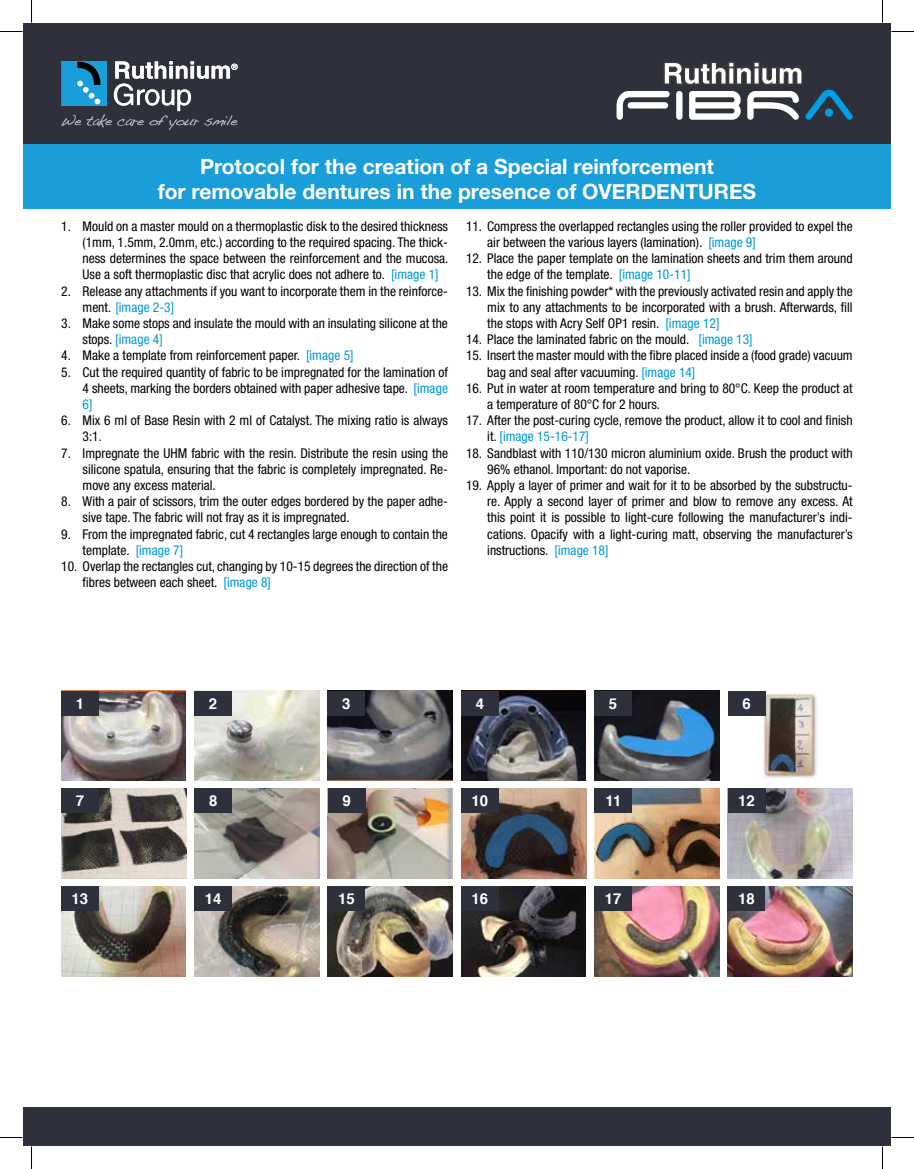
<style>
.page{position:relative;width:914px;height:1169px;background:#fff}
.page>*{position:absolute;margin:0;border:0;box-sizing:border-box;transform-origin:0 0}
.t1{font:700 21px/25.2px "Helvetica Neue";color:#fff;text-align:center}
.t2{font:700 15px "Helvetica";color:#fff}
.t3{font:condensed 13.5px/16.2px "Helvetica Neue LT Std";color:#000}
.s1{color:#0098d8}
</style>
<div class="page">
<div style="left:23px;top:143px;width:867px;height:66px;background:#1a9eda"></div>
<div style="left:23px;top:23px;width:867px;height:120px;background:#2e313c"></div>
<svg style="left:616px;top:62px;width:236px;height:58px"></svg>
<svg style="left:61px;top:61px;width:177px;height:69px"></svg>
<img style="left:61px;top:691px;width:125px;height:89px">
<div style="left:61px;top:691px;width:38px;height:24px;background:#2e313c"></div>
<img style="left:461px;top:691px;width:124px;height:89px">
<div style="left:461px;top:691px;width:37px;height:24px;background:#2e313c"></div>
<img style="left:762px;top:693px;width:55px;height:85px">
<div style="left:727px;top:691px;width:38px;height:24px;background:#2e313c"></div>
<img style="left:194px;top:691px;width:125px;height:89px">
<div style="left:194px;top:691px;width:38px;height:24px;background:#2e313c"></div>
<img style="left:328px;top:691px;width:124px;height:89px">
<div style="left:328px;top:691px;width:37px;height:24px;background:#2e313c"></div>
<img style="left:594px;top:691px;width:125px;height:89px">
<div style="left:594px;top:691px;width:37px;height:24px;background:#2e313c"></div>
<img style="left:195px;top:788px;width:124px;height:90px">
<div style="left:195px;top:788px;width:37px;height:25px;background:#2e313c"></div>
<img style="left:594px;top:788px;width:125px;height:90px">
<div style="left:594px;top:788px;width:38px;height:25px;background:#2e313c"></div>
<img style="left:328px;top:788px;width:124px;height:90px">
<div style="left:328px;top:788px;width:37px;height:25px;background:#2e313c"></div>
<img style="left:727px;top:788px;width:125px;height:90px">
<div style="left:727px;top:788px;width:38px;height:25px;background:#2e313c"></div>
<img style="left:61px;top:788px;width:125px;height:90px">
<div style="left:61px;top:788px;width:38px;height:25px;background:#2e313c"></div>
<img style="left:461px;top:788px;width:125px;height:90px">
<div style="left:461px;top:788px;width:37px;height:25px;background:#2e313c"></div>
<img style="left:61px;top:886px;width:125px;height:90px">
<div style="left:61px;top:886px;width:38px;height:24px;background:#2e313c"></div>
<img style="left:461px;top:886px;width:124px;height:90px">
<div style="left:461px;top:886px;width:37px;height:24px;background:#2e313c"></div>
<img style="left:194px;top:886px;width:125px;height:90px">
<div style="left:194px;top:886px;width:38px;height:24px;background:#2e313c"></div>
<img style="left:594px;top:886px;width:125px;height:90px">
<div style="left:594px;top:886px;width:37px;height:24px;background:#2e313c"></div>
<img style="left:328px;top:886px;width:124px;height:90px">
<div style="left:328px;top:886px;width:37px;height:24px;background:#2e313c"></div>
<img style="left:727px;top:886px;width:125px;height:90px">
<div style="left:727px;top:886px;width:38px;height:24px;background:#2e313c"></div>
<div style="left:23px;top:1107px;width:867px;height:39px;background:#2e313c"></div>
<svg style="left:0;top:31px;width:22px;height:1px"></svg>
<svg style="left:891px;top:31px;width:22px;height:1px"></svg>
<svg style="left:0;top:1137px;width:22px;height:1px"></svg>
<svg style="left:891px;top:1137px;width:22px;height:1px"></svg>
<svg style="left:31px;top:0;width:1px;height:23px"></svg>
<svg style="left:31px;top:1146px;width:1px;height:23px"></svg>
<svg style="left:882px;top:0;width:1px;height:23px"></svg>
<svg style="left:882px;top:1146px;width:1px;height:23px"></svg>
<h1 class="t1" style="left:158px;top:154px;width:600px">Protocol for the creation of a Special reinforcement<br>for removable dentures in the presence of OVERDENTURES</h1>
<p class="t3" style="left:83px;top:218px;width:367px;text-align:justify;text-indent:-21px">1. Mould on a master mould on a thermoplastic disk to the desired thickness (1mm, 1.5mm, 2.0mm, etc.) according to the required spacing. The thick&shy;ness determines the space between the reinforcement and the mucosa.<br>Use a soft thermoplastic disc that acrylic does not adhere to. <span class="s1">[image 1]</span></p>
<p class="t3" style="left:83px;top:282px;width:367px;text-indent:-21px">2. Release any attachments if you want to incorporate them in the reinforce&shy;ment. <span class="s1">[image 2-3]</span></p>
<p class="t3" style="left:83px;top:315px;width:367px;text-indent:-21px">3. Make some stops and insulate the mould with an insulating silicone at the stops. <span class="s1">[image 4]</span></p>
<p class="t3" style="left:61px;top:347px;width:294px">4. Make a template from reinforcement paper. <span class="s1">[image 5]</span></p>
<p class="t3" style="left:83px;top:363px;width:367px;text-align:justify;text-indent:-21px">5. Cut the required quantity of fabric to be impregnated for the lamination of 4 sheets, marking the borders obtained with paper adhesive tape. <span class="s1">[image 6]</span></p>
<p class="t3" style="left:83px;top:412px;width:367px;text-indent:-21px">6. Mix 6 ml of Base Resin with 2 ml of Catalyst. The mixing ratio is always<br>3:1.</p>
<p class="t3" style="left:83px;top:444px;width:367px;text-align:justify;text-indent:-21px">7. Impregnate the UHM fabric with the resin. Distribute the resin using the silicone spatula, ensuring that the fabric is completely impregnated. Re&shy;move any excess material.</p>
<p class="t3" style="left:83px;top:493px;width:367px;text-indent:-21px">8. With a pair of scissors, trim the outer edges bordered by the paper adhe&shy;sive tape. The fabric will not fray as it is impregnated.</p>
<p class="t3" style="left:83px;top:525px;width:367px;text-indent:-21px">9. From the impregnated fabric, cut 4 rectangles large enough to contain the template. <span class="s1">[image 7]</span></p>
<p class="t3" style="left:83px;top:558px;width:367px;text-indent:-21px">10. Overlap the rectangles cut, changing by 10-15 degrees the direction of the fibres between each sheet. <span class="s1">[image 8]</span></p>
<p class="t3" style="left:487px;top:218px;width:367px;text-indent:-21px">11. Compress the overlapped rectangles using the roller provided to expel the air between the various layers (lamination). <span class="s1">[image 9]</span></p>
<p class="t3" style="left:487px;top:250px;width:367px;text-indent:-21px">12. Place the paper template on the lamination sheets and trim them around the edge of the template. <span class="s1">[image 10-11]</span></p>
<p class="t3" style="left:487px;top:282px;width:367px;text-align:justify;text-indent:-21px">13. Mix the finishing powder* with the previously activated resin and apply the mix to any attachments to be incorporated with a brush. Afterwards, fill the stops with Acry Self OP1 resin. <span class="s1">[image 12]</span></p>
<p class="t3" style="left:466px;top:331px;width:288px">14. Place the laminated fabric on the mould. <span class="s1">[image 13]</span></p>
<p class="t3" style="left:487px;top:347px;width:367px;text-indent:-21px">15. Insert the master mould with the fibre placed inside a (food grade) vacuum bag and seal after vacuuming. <span class="s1">[image 14]</span></p>
<p class="t3" style="left:487px;top:380px;width:367px;text-indent:-21px">16. Put in water at room temperature and bring to 80°C. Keep the product at a temperature of 80°C for 2 hours.</p>
<p class="t3" style="left:487px;top:412px;width:367px;text-indent:-21px">17. After the post-curing cycle, remove the product, allow it to cool and finish it. <span class="s1">[image 15-16-17]</span></p>
<p class="t3" style="left:487px;top:444px;width:367px;text-indent:-21px">18. Sandblast with 110/130 micron aluminium oxide. Brush the product with<br>96% ethanol. Important: do not vaporise.</p>
<p class="t3" style="left:487px;top:477px;width:367px;text-align:justify;text-indent:-21px">19. Apply a layer of primer and wait for it to be absorbed by the substructu&shy;re. Apply a second layer of primer and blow to remove any excess. At this point it is possible to light-cure following the manufacturer’s indi&shy;cations. Opacify with a light-curing matt, observing the manufacturer’s instructions. <span class="s1">[image 18]</span></p>
<p class="t2" style="left:76px;top:691px;width:10px">1</p>
<p class="t2" style="left:209px;top:691px;width:10px">2</p>
<p class="t2" style="left:342px;top:691px;width:10px">3</p>
<p class="t2" style="left:475px;top:691px;width:10px">4</p>
<p class="t2" style="left:609px;top:691px;width:10px">5</p>
<p class="t2" style="left:742px;top:691px;width:10px">6</p>
<p class="t2" style="left:76px;top:789px;width:10px">7</p>
<p class="t2" style="left:209px;top:789px;width:10px">8</p>
<p class="t2" style="left:342px;top:789px;width:10px">9</p>
<p class="t2" style="left:471px;top:789px;width:18px">10</p>
<p class="t2" style="left:605px;top:789px;width:17px">11</p>
<p class="t2" style="left:738px;top:789px;width:18px">12</p>
<p class="t2" style="left:72px;top:886px;width:18px">13</p>
<p class="t2" style="left:205px;top:886px;width:18px">14</p>
<p class="t2" style="left:338px;top:886px;width:18px">15</p>
<p class="t2" style="left:471px;top:886px;width:18px">16</p>
<p class="t2" style="left:604px;top:886px;width:18px">17</p>
<p class="t2" style="left:738px;top:886px;width:18px">18</p>
</div>
